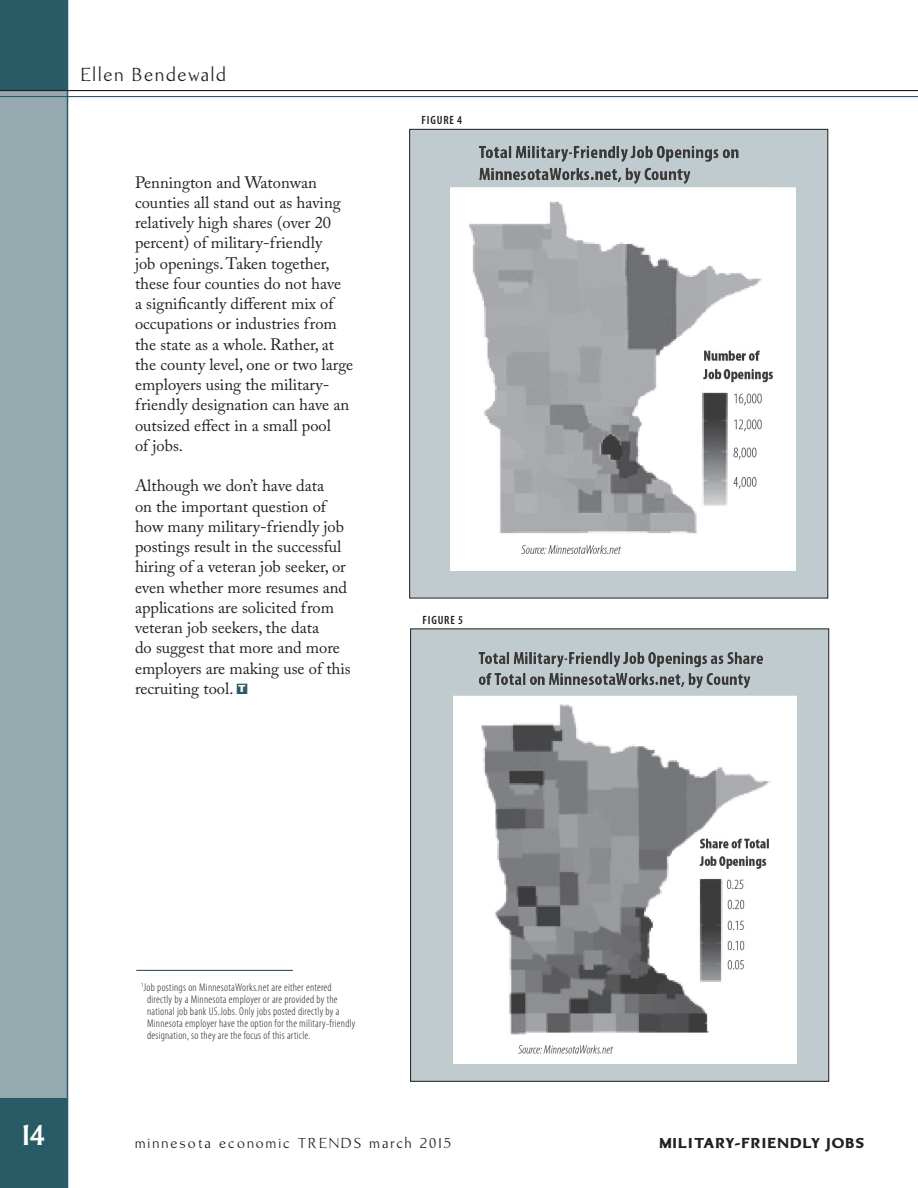
<style>
.page{position:relative;width:918px;height:1188px;background:#fff}
.page>*{position:absolute;margin:0;border:0;box-sizing:border-box;transform-origin:0 0}
.t1{font:700 30px "Brinar";color:#fff}
.Author_s_name_LEFT{font:19.5px "Brinar";letter-spacing:.1em;color:#231f20}
.Body{font:16.5px/20.2px "Adobe Caslon Pro";color:#231f20}
.t2{font:15px "Brinar";letter-spacing:.15em;color:#231f20}
.t3{font:900 15px "Brinar";letter-spacing:.1em;color:#231f20}
.TABLE___CHART{font:600 condensed 12px "Myriad Pro";letter-spacing:.07em;color:#231f20}
.Endnote{font:300 condensed 11.25px/12px "Myriad Pro";letter-spacing:.025em;color:#231f20}
.s1{color:#295b66}
.s2{font-family:"Myriad Pro";font-weight:900;font-size:10.5px;color:#fff}
</style>
<div class="page">
<div style="left:0;top:90px;width:68px;height:1008px;background:#94aaaf"></div>
<div style="left:0;top:1098px;width:68px;height:90px;background:#295b66"></div>
<div style="left:0;top:0;width:68px;height:90px;background:#295b66"></div>
<hr style="left:67px;top:0;width:1px;height:1188px;background:#295b66">
<hr style="left:0;top:96px;width:918px;height:1px;background:#295b66">
<hr style="left:0;top:90px;width:918px;height:1px;background:#231f20">
<hr style="left:136px;top:970px;width:157px;height:1px;background:#295b66">
<div style="left:411px;top:629px;width:418px;height:452px;background:#bfcbce"></div>
<img style="left:453px;top:652px;width:344px;height:412px">
<div style="left:410px;top:129px;width:418px;height:469px;background:#bfcbce"></div>
<img style="left:451px;top:146px;width:345px;height:424px">
<p class="Author_s_name_LEFT" style="left:81px;top:64px;width:146px">Ellen Bendewald</p>
<p class="Body" style="left:135px;top:172px;width:220px">Pennington and Watonwan counties all stand out as having relatively high shares (over 20 percent) of military-friendly<br>job openings. Taken together, these four counties do not have<br>a significantly different mix of occupations or industries from the state as a whole. Rather, at the county level, one or two large employers using the military&shy;friendly designation can have an outsized effect in a small pool<br>of jobs.</p>
<p class="Body" style="left:135px;top:476px;width:217px">Although we don’t have data<br>on the important question of how many military-friendly job postings result in the successful hiring of a veteran job seeker, or even whether more resumes and applications are solicited from veteran job seekers, the data<br>do suggest that more and more employers are making use of this recruiting tool. <span class="s1">■</span><span class="s2">T</span></p>
<p class="TABLE___CHART" style="left:422px;top:113px;width:42px">FIGURE 4</p>
<p class="TABLE___CHART" style="left:423px;top:612px;width:42px">FIGURE 5</p>
<p class="Endnote" style="left:147px;top:981px;width:210px;text-indent:-6px"><sup>1</sup>Job postings on MinnesotaWorks.net are either entered directly by a Minnesota employer or are provided by the national job bank US.Jobs. Only jobs posted directly by a Minnesota employer have the option for the military-friendly designation, so they are the focus of this article.</p>
<h1 class="t1" style="left:22px;top:1119px;width:24px">14</h1>
<p class="t2" style="left:135px;top:1134px;width:317px">minnesota economic TRENDS march 2015</p>
<p class="t3" style="left:660px;top:1134px;width:206px">MILITARY-FRIENDLY JOBS</p>
</div>
